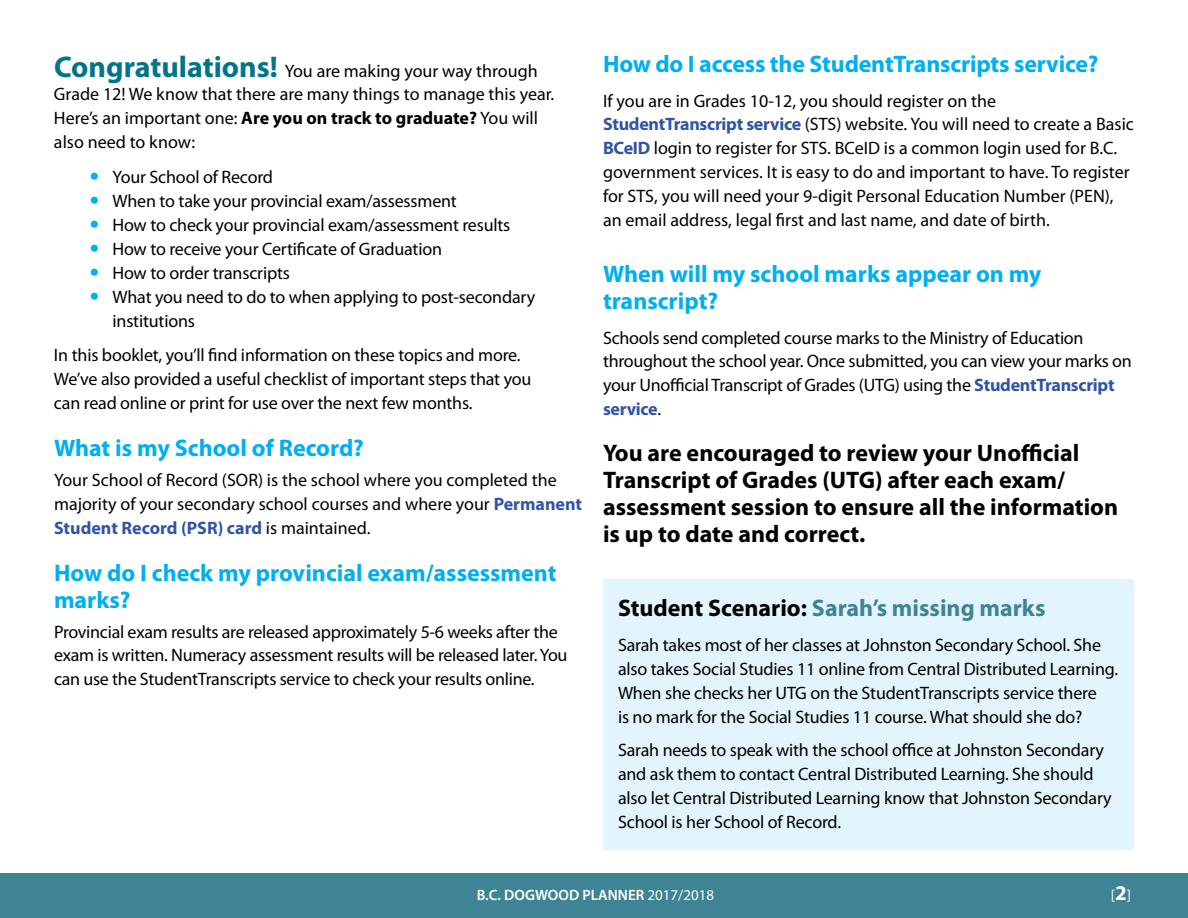
<style>
.page{position:relative;width:1188px;height:918px;background:#fff}
.page>*{position:absolute;margin:0;border:0;box-sizing:border-box;transform-origin:0 0}
.t1{font:700 24px/27px "Myriad Pro";color:#00afef}
.t2{font:700 24px/27px "Myriad Pro";color:#000}
.t3{font:700 24px "Myriad Pro";color:#3f8494}
.t4{font:18px/24px "Myriad Pro";letter-spacing:-.01em;color:#000}
.t5{font:600 15px "Myriad Pro";color:#fff}
.t6{font:15px "Myriad Pro";color:#fff}
.s1{font-weight:700;font-size:30px;color:#007589}
.s2{font-weight:700}
.s3{font-family:"European Pi Three";color:#00afef}
.s4{font-weight:700;color:#3155a4}
.s5{color:#000}
.s6{font-weight:400}
.s7{font-weight:700;font-size:21px}
</style>
<div class="page">
<div style="left:0;top:874px;width:1188px;height:44px;background:#3f8494"></div>
<div style="left:603px;top:580px;width:531px;height:270px;background:#e2f4fd"></div>
<p class="t4" style="left:54px;top:59px;width:502px"><span class="s1">Congratulations!</span> You are making your way through Grade 12! We know that there are many things to manage this year.<br>Here’s an important one: <span class="s2">Are you on track to graduate?</span> You will also need to know:</p>
<p class="t4" style="left:89px;top:165px;width:186px"><span class="s3">O</span> Your School of Record</p>
<p class="t4" style="left:89px;top:189px;width:370px"><span class="s3">O</span> When to take your provincial exam/assessment</p>
<p class="t4" style="left:89px;top:213px;width:423px"><span class="s3">O</span> How to check your provincial exam/assessment results</p>
<p class="t4" style="left:89px;top:237px;width:355px"><span class="s3">O</span> How to receive your Certificate of Graduation</p>
<p class="t4" style="left:89px;top:261px;width:203px"><span class="s3">O</span> How to order transcripts</p>
<p class="t4" style="left:89px;top:285px;width:448px"><span class="s3">O</span> What you need to do to when applying to post-secondary</p>
<p class="t4" style="left:112px;top:309px;width:84px">institutions</p>
<p class="t4" style="left:54px;top:344px;width:479px">In this booklet, you’ll find information on these topics and more.<br>We’ve also provided a useful checklist of important steps that you can read online or print for use over the next few months.</p>
<h1 class="t1" style="left:54px;top:435px;width:312px">What is my School of Record?</h1>
<p class="t4" style="left:54px;top:468px;width:530px">Your School of Record (SOR) is the school where you completed the majority of your secondary school courses and where your <span class="s4">Permanent<br>Student Record (PSR) card</span> is maintained.</p>
<h1 class="t1" style="left:54px;top:559px;width:504px">How do I check my provincial exam/assessment marks?</h1>
<p class="t4" style="left:54px;top:620px;width:515px">Provincial exam results are released approximately 5-6 weeks after the exam is written. Numeracy assessment results will be released later. You can use the StudentTranscripts service to check your results online.</p>
<h1 class="t1" style="left:603px;top:51px;width:497px">How do I access the StudentTranscripts service?</h1>
<p class="t4" style="left:603px;top:89px;width:532px">If you are in Grades 10-12, you should register on the <span class="s4">StudentTranscript service</span> (STS) website. You will need to create a Basic <span class="s4">BCeID</span> login to register for STS. BCeID is a common login used for B.C. government services. It is easy to do and important to have. To register for STS, you will need your 9-digit Personal Education Number (PEN), an email address, legal first and last name, and date of birth.</p>
<h1 class="t1" style="left:603px;top:261px;width:440px">When will my school marks appear on my transcript?</h1>
<p class="t4" style="left:603px;top:326px;width:530px">Schools send completed course marks to the Ministry of Education throughout the school year. Once submitted, you can view your marks on your Unofficial Transcript of Grades (UTG) using the <span class="s4">StudentTranscript service</span>.</p>
<h1 class="t2" style="left:603px;top:439px;width:517px">You are encouraged to review your Unofficial Transcript of Grades (UTG) after each exam/ assessment session to ensure all the information is up to date and correct.</h1>
<h1 class="t3" style="left:618px;top:595px;width:429px"><span class="s5">Student Scenario:</span> Sarah’s missing marks</h1>
<p class="t4" style="left:618px;top:633px;width:502px">Sarah takes most of her classes at Johnston Secondary School. She also takes Social Studies 11 online from Central Distributed Learning.<br>When she checks her UTG on the StudentTranscripts service there<br>is no mark for the Social Studies 11 course. What should she do?</p>
<p class="t4" style="left:618px;top:738px;width:495px">Sarah needs to speak with the school office at Johnston Secondary and ask them to contact Central Distributed Learning. She should also let Central Distributed Learning know that Johnston Secondary School is her School of Record.</p>
<p class="t5" style="left:477px;top:887px;width:239px">B.C. DOGWOOD PLANNER <span class="s6">2017/2018</span></p>
<p class="t6" style="left:1111px;top:887px;width:22px">[<span class="s7">2</span>]</p>
</div>
